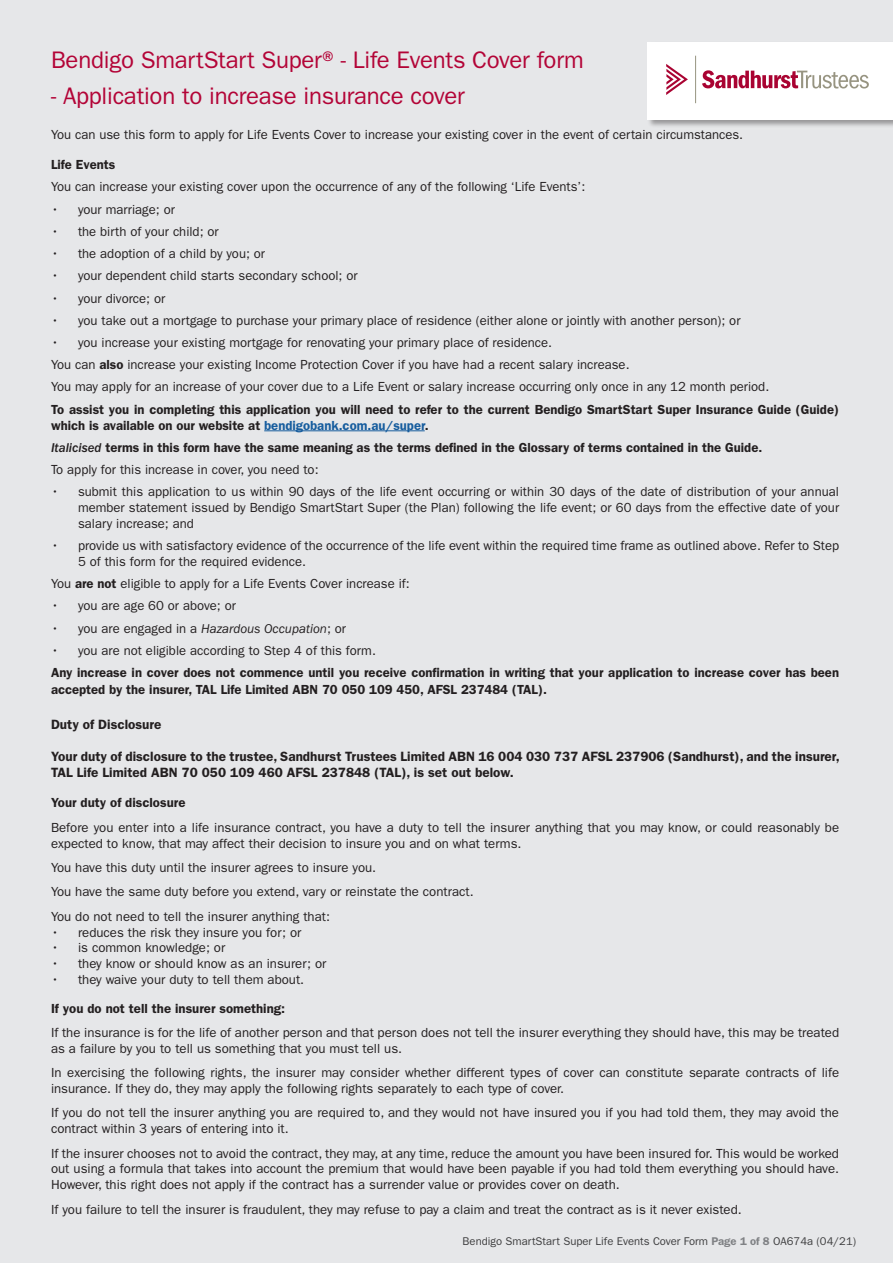
<style>
.page{position:relative;width:893px;height:1263px;background:#e6e7e9}
.page>*{position:absolute;margin:0;border:0;box-sizing:border-box;transform-origin:0 0}
._1_headline{font:24px "ITC Franklin Gothic Std";letter-spacing:-.01em;color:#b30437}
._4_text{font:600 13.5px/16.2px "ITC Franklin Gothic Std";color:#231f20}
._2_headline{font:13.2px/15.9px "ITC Franklin Gothic Std";color:#231f20}
._4_text-2{font:13.2px "ITC Franklin Gothic Std";color:#231f20}
._4_text-3{font:600 13.2px/15.9px "ITC Franklin Gothic Std";color:#231f20}
._2_headline-2{font:600 13.2px "ITC Franklin Gothic Std";color:#231f20}
.t1{font:11.25px "ITC Franklin Gothic Std";color:#3e3e3f}
.s1{font-weight:600}
.s2{color:#175d9e}
.s3{font-family:"ITC Franklin Gothic Std Med It";font-weight:400}
.s4{font-style:italic}
.s5{font-weight:600;color:#808285}
</style>
<div class="page">
<div style="left:647px;top:41px;width:246px;height:88px;background:#231f20;opacity:.4"></div>
<div style="left:648px;top:42px;width:245px;height:78px;background:#fff"></div>
<hr style="left:695px;top:56px;width:1px;height:47px;background:#979481">
<svg style="left:666px;top:64px;width:22px;height:31px"></svg>
<svg style="left:702px;top:70px;width:167px;height:19px"></svg>
<hr style="left:264px;top:430px;width:161px;height:1px;background:#175d9e">
<p class="_1_headline" style="left:51px;top:46px;width:534px">Bendigo SmartStart Super® - Life Events Cover form</p>
<p class="_1_headline" style="left:51px;top:82px;width:415px">- Application to increase insurance cover</p>
<p class="_4_text-2" style="left:51px;top:126px;width:694px">You can use this form to apply for Life Events Cover to increase your existing cover in the event of certain circumstances.</p>
<p class="_4_text-3" style="left:51px;top:157px;width:66px">Life Events</p>
<p class="_4_text-2" style="left:51px;top:179px;width:536px">You can increase your existing cover upon the occurrence of any of the following ‘Life Events’:</p>
<p class="_2_headline" style="left:51px;top:201px;width:125px">• your marriage; or</p>
<p class="_2_headline" style="left:51px;top:224px;width:169px">• the birth of your child; or</p>
<p class="_2_headline" style="left:51px;top:246px;width:216px">• the adoption of a child by you; or</p>
<p class="_2_headline" style="left:51px;top:268px;width:308px">• your dependent child starts secondary school; or</p>
<p class="_2_headline" style="left:51px;top:290px;width:116px">• your divorce; or</p>
<p class="_2_headline" style="left:51px;top:312px;width:691px">• you take out a mortgage to purchase your primary place of residence (either alone or jointly with another person); or</p>
<p class="_2_headline" style="left:51px;top:335px;width:503px">• you increase your existing mortgage for renovating your primary place of residence.</p>
<p class="_4_text-2" style="left:51px;top:357px;width:580px">You can <span class="s1">also</span> increase your existing Income Protection Cover if you have had a recent salary increase.</p>
<p class="_4_text-2" style="left:51px;top:379px;width:720px">You may apply for an increase of your cover due to a Life Event or salary increase occurring only once in any 12 month period.</p>
<p class="_4_text-3" style="left:51px;top:401px;width:789px">To assist you in completing this application you will need to refer to the current Bendigo SmartStart Super Insurance Guide (Guide) which is available on our website at <span class="s2">bendigobank.com.au/super</span>.</p>
<p class="_4_text-3" style="left:51px;top:439px;width:713px"><span class="s3">Italicised</span> terms in this form have the same meaning as the terms defined in the Glossary of terms contained in the Guide.</p>
<p class="_4_text-2" style="left:51px;top:462px;width:269px">To apply for this increase in cover, you need to:</p>
<p class="_2_headline" style="left:78px;top:484px;width:763px;text-align:justify;text-indent:-27px">• submit this application to us within 90 days of the life event occurring or within 30 days of the date of distribution of your annual member statement issued by Bendigo SmartStart Super (the Plan) following the life event; or 60 days from the effective date of your salary increase; and</p>
<p class="_2_headline" style="left:78px;top:538px;width:763px;text-indent:-27px">• provide us with satisfactory evidence of the occurrence of the life event within the required time frame as outlined above. Refer to Step<br>5 of this form for the required evidence.</p>
<p class="_4_text-2" style="left:51px;top:576px;width:360px">You <span class="s1">are not</span> eligible to apply for a Life Events Cover increase if:</p>
<p class="_2_headline" style="left:51px;top:598px;width:186px">• you are age 60 or above; or</p>
<p class="_2_headline" style="left:51px;top:620px;width:297px">• you are engaged in a <span class="s4">Hazardous Occupation</span>; or</p>
<p class="_2_headline" style="left:51px;top:642px;width:326px">• you are not eligible according to Step 4 of this form.</p>
<p class="_4_text-3" style="left:51px;top:664px;width:790px;line-height:17.1px">Any increase in cover does not commence until you receive confirmation in writing that your application to increase cover has been accepted by the insurer, TAL Life Limited ABN 70 050 109 450, AFSL 237484 (TAL).</p>
<p class="_4_text" style="left:51px;top:717px;width:112px">Duty of Disclosure</p>
<p class="_4_text" style="left:51px;top:748px;width:790px">Your duty of disclosure to the trustee, Sandhurst Trustees Limited ABN 16 004 030 737 AFSL 237906 (Sandhurst), and the insurer,<br>TAL Life Limited ABN 70 050 109 460 AFSL 237848 (TAL), is set out below.</p>
<p class="_2_headline-2" style="left:51px;top:795px;width:136px">Your duty of disclosure</p>
<p class="_2_headline" style="left:51px;top:819px;width:790px">Before you enter into a life insurance contract, you have a duty to tell the insurer anything that you may know, or could reasonably be expected to know, that may affect their decision to insure you and on what terms.</p>
<p class="_2_headline" style="left:51px;top:860px;width:327px">You have this duty until the insurer agrees to insure you.</p>
<p class="_2_headline" style="left:51px;top:884px;width:424px">You have the same duty before you extend, vary or reinstate the contract.</p>
<p class="_2_headline" style="left:51px;top:908px;width:280px">You do not need to tell the insurer anything that:</p>
<p class="_2_headline" style="left:51px;top:924px;width:252px">• reduces the risk they insure you for; or</p>
<p class="_2_headline" style="left:51px;top:940px;width:176px">• is common knowledge; or</p>
<p class="_2_headline" style="left:51px;top:956px;width:277px">• they know or should know as an insurer; or</p>
<p class="_2_headline" style="left:51px;top:972px;width:255px">• they waive your duty to tell them about.</p>
<p class="_2_headline-2" style="left:51px;top:1000px;width:236px">If you do not tell the insurer something:</p>
<p class="_2_headline" style="left:51px;top:1025px;width:790px">If the insurance is for the life of another person and that person does not tell the insurer everything they should have, this may be treated as a failure by you to tell us something that you must tell us.</p>
<p class="_2_headline" style="left:51px;top:1065px;width:790px">In exercising the following rights, the insurer may consider whether different types of cover can constitute separate contracts of life insurance. If they do, they may apply the following rights separately to each type of cover.</p>
<p class="_2_headline" style="left:51px;top:1105px;width:789px">If you do not tell the insurer anything you are required to, and they would not have insured you if you had told them, they may avoid the contract within 3 years of entering into it.</p>
<p class="_2_headline" style="left:51px;top:1145px;width:790px;text-align:justify">If the insurer chooses not to avoid the contract, they may, at any time, reduce the amount you have been insured for. This would be worked out using a formula that takes into account the premium that would have been payable if you had told them everything you should have.<br>However, this right does not apply if the contract has a surrender value or provides cover on death.</p>
<p class="_2_headline" style="left:51px;top:1201px;width:692px">If you failure to tell the insurer is fraudulent, they may refuse to pay a claim and treat the contract as is it never existed.</p>
<p class="t1" style="left:463px;top:1235px;width:395px">Bendigo SmartStart Super Life Events Cover Form <span class="s5">Page 1 of 8</span> OA674a (04/21)</p>
</div>
